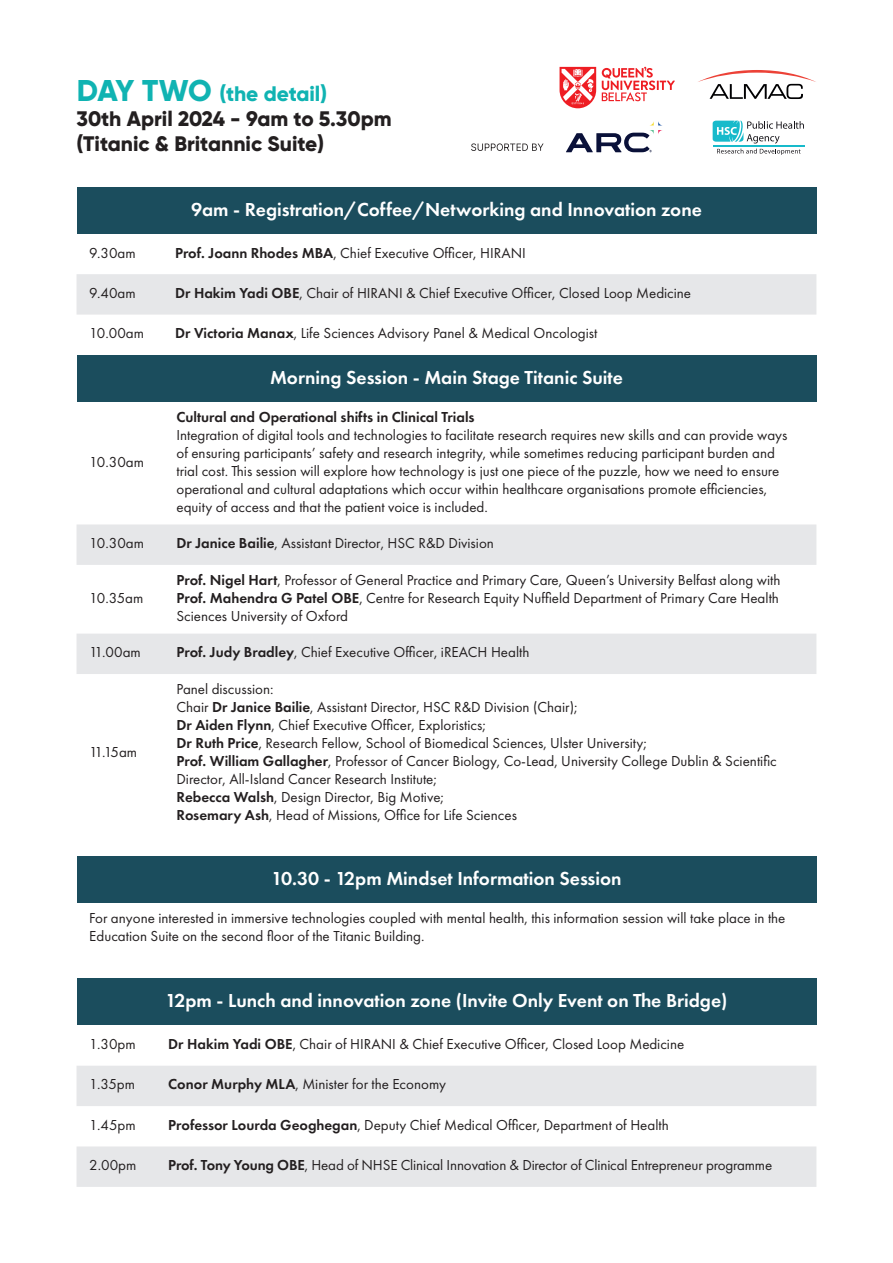
<style>
.page{position:relative;width:893px;height:1263px;background:#fff}
.page>*{position:absolute;margin:0;border:0;box-sizing:border-box;transform-origin:0 0}
.t1{font:800 21px "Gilroy";color:#231f20}
.t2{font:800 21px "Gilroy";color:#10b3b2}
.t3{font:600 19.5px "Futura PT";color:#fff}
.t4{font:15px/18px "Futura PT";color:#231f20}
.t5{font:600 15px "Futura PT";color:#231f20}
.s1{font-size:30px}
.s2{font-weight:600}
</style>
<div class="page">
<div style="left:77px;top:187px;width:739px;height:47px;background:#1b4d5d"></div>
<div style="left:77px;top:274px;width:739px;height:41px;background:#e6e7e9"></div>
<div style="left:77px;top:856px;width:739px;height:46px;background:#1b4d5d"></div>
<div style="left:77px;top:355px;width:739px;height:47px;background:#1b4d5d"></div>
<svg style="left:77px;top:524px;width:739px;height:150px;fill:#e6e7e9"></svg>
<div style="left:77px;top:978px;width:739px;height:47px;background:#1b4d5d"></div>
<svg style="left:77px;top:1066px;width:739px;height:121px;fill:#e6e7e9"></svg>
<svg style="left:566px;top:121px;width:96px;height:31px"></svg>
<svg style="left:698px;top:70px;width:118px;height:29px"></svg>
<svg style="left:602px;top:67px;width:73px;height:34px"></svg>
<svg style="left:559px;top:67px;width:37px;height:41px"></svg>
<svg style="left:711px;top:119px;width:34px;height:24px"></svg>
<hr style="left:713px;top:145px;width:92px;height:1px;background:#17bacb">
<svg style="left:713px;top:121px;width:91px;height:34px"></svg>
<svg style="left:471px;top:143px;width:73px;height:8px"></svg>
<p class="t2" style="left:77px;top:80px;width:252px"><span class="s1">DAY TWO</span> (the detail)</p>
<p class="t1" style="left:77px;top:105px;width:317px">30th April 2024 - 9am to 5.30pm</p>
<p class="t1" style="left:77px;top:130px;width:249px">(Titanic &amp; Britannic Suite)</p>
<p class="t3" style="left:191px;top:197px;width:512px">9am - Registration/Coffee/Networking and Innovation zone</p>
<p class="t4" style="left:89px;top:243px;width:48px">9.30am</p>
<p class="t4" style="left:175px;top:243px;width:352px"><span class="s2">Prof. Joann Rhodes MBA</span>, Chief Executive Officer, HIRANI</p>
<p class="t4" style="left:89px;top:284px;width:48px">9.40am</p>
<p class="t4" style="left:175px;top:284px;width:518px"><span class="s2">Dr Hakim Yadi OBE</span>, Chair of HIRANI &amp; Chief Executive Officer, Closed Loop Medicine</p>
<p class="t4" style="left:89px;top:324px;width:56px">10.00am</p>
<p class="t4" style="left:175px;top:324px;width:424px"><span class="s2">Dr Victoria Manax</span>, Life Sciences Advisory Panel &amp; Medical Oncologist</p>
<p class="t4" style="left:89px;top:453px;width:56px">10.30am</p>
<p class="t3" style="left:270px;top:365px;width:354px">Morning Session - Main Stage Titanic Suite</p>
<p class="t5" style="left:176px;top:407px;width:300px">Cultural and Operational shifts in Clinical Trials</p>
<p class="t4" style="left:176px;top:426px;width:612px">Integration of digital tools and technologies to facilitate research requires new skills and can provide ways of ensuring participants’ safety and research integrity, while sometimes reducing participant burden and trial cost. This session will explore how technology is just one piece of the puzzle, how we need to ensure operational and cultural adaptations which occur within healthcare organisations promote efficiencies, equity of access and that the patient voice is included.</p>
<p class="t4" style="left:89px;top:534px;width:56px">10.30am</p>
<p class="t4" style="left:176px;top:534px;width:319px"><span class="s2">Dr Janice Bailie</span>, Assistant Director, HSC R&amp;D Division</p>
<p class="t4" style="left:89px;top:589px;width:56px">10.35am</p>
<p class="t4" style="left:176px;top:571px;width:605px;text-align:justify"><span class="s2">Prof. Nigel Hart</span>, Professor of General Practice and Primary Care, Queen’s University Belfast along with <span class="s2">Prof. Mahendra G Patel OBE</span>, Centre for Research Equity Nuffield Department of Primary Care Health Sciences University of Oxford</p>
<p class="t4" style="left:89px;top:643px;width:53px">11.00am</p>
<p class="t4" style="left:176px;top:643px;width:354px"><span class="s2">Prof. Judy Bradley</span>, Chief Executive Officer, iREACH Health</p>
<p class="t4" style="left:89px;top:743px;width:49px">11.15am</p>
<p class="t4" style="left:176px;top:680px;width:99px">Panel discussion:</p>
<p class="t4" style="left:176px;top:698px;width:403px">Chair <span class="s2">Dr Janice Bailie</span>, Assistant Director, HSC R&amp;D Division (Chair);</p>
<p class="t4" style="left:176px;top:716px;width:311px"><span class="s2">Dr Aiden Flynn</span>, Chief Executive Officer, Exploristics;</p>
<p class="t4" style="left:176px;top:734px;width:472px"><span class="s2">Dr Ruth Price</span>, Research Fellow, School of Biomedical Sciences, Ulster University;</p>
<p class="t4" style="left:176px;top:752px;width:602px"><span class="s2">Prof. William Gallagher</span>, Professor of Cancer Biology, Co-Lead, University College Dublin &amp; Scientific<br>Director, All-Island Cancer Research Institute;</p>
<p class="t4" style="left:176px;top:788px;width:269px"><span class="s2">Rebecca Walsh</span>, Design Director, Big Motive;</p>
<p class="t4" style="left:176px;top:806px;width:342px"><span class="s2">Rosemary Ash</span>, Head of Missions, Office for Life Sciences</p>
<p class="t3" style="left:271px;top:866px;width:352px">10.30 - 12pm Mindset Information Session</p>
<p class="t4" style="left:89px;top:908px;width:697px">For anyone interested in immersive technologies coupled with mental health, this information session will take place in the<br>Education Suite on the second floor of the Titanic Building.</p>
<p class="t3" style="left:166px;top:988px;width:563px">12pm - Lunch and innovation zone (Invite Only Event on The Bridge)</p>
<p class="t4" style="left:89px;top:1035px;width:48px">1.30pm</p>
<p class="t4" style="left:168px;top:1035px;width:518px"><span class="s2">Dr Hakim Yadi OBE</span>, Chair of HIRANI &amp; Chief Executive Officer, Closed Loop Medicine</p>
<p class="t4" style="left:89px;top:1075px;width:47px">1.35pm</p>
<p class="t4" style="left:168px;top:1075px;width:279px"><span class="s2">Conor Murphy MLA</span>, Minister for the Economy</p>
<p class="t4" style="left:89px;top:1116px;width:48px">1.45pm</p>
<p class="t4" style="left:168px;top:1116px;width:502px"><span class="s2">Professor Lourda Geoghegan</span>, Deputy Chief Medical Officer, Department of Health</p>
<p class="t4" style="left:89px;top:1156px;width:49px">2.00pm</p>
<p class="t4" style="left:168px;top:1156px;width:606px"><span class="s2">Prof. Tony Young OBE</span>, Head of NHSE Clinical Innovation &amp; Director of Clinical Entrepreneur programme</p>
</div>
